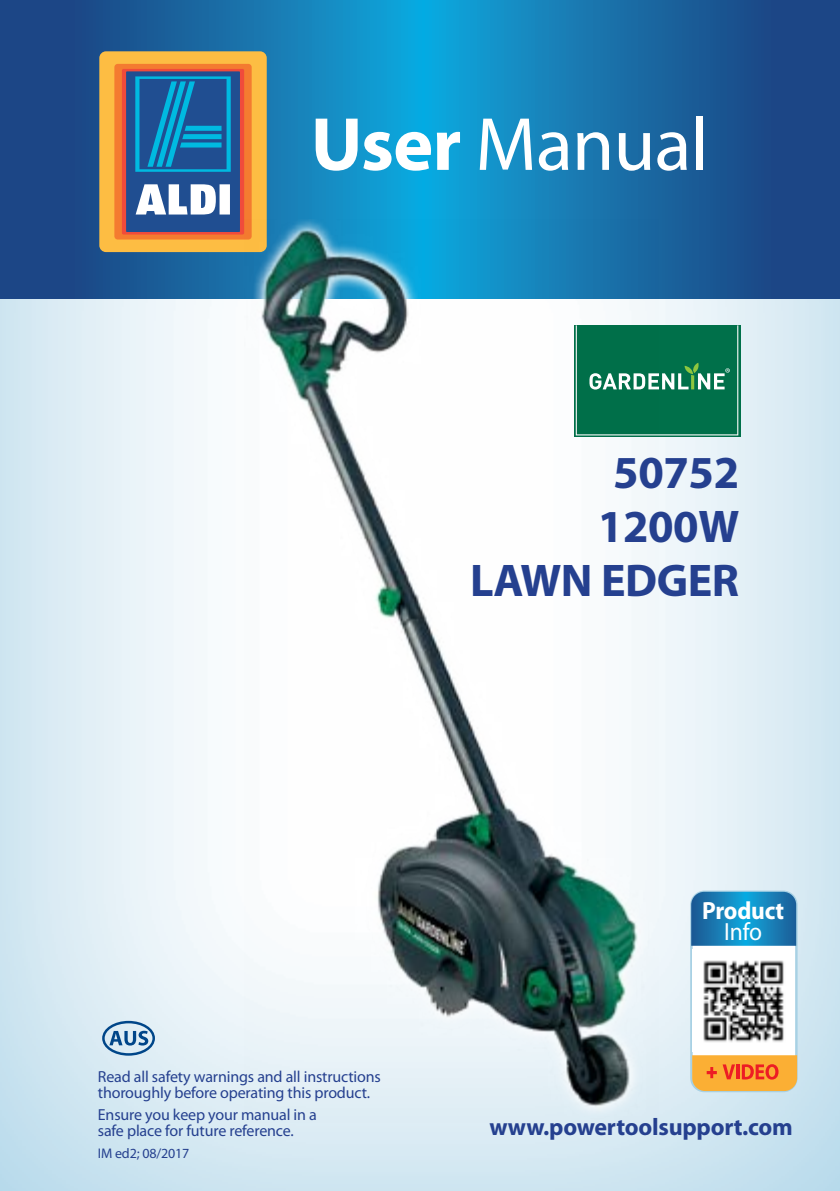
<style>
.page{position:relative;width:840px;height:1191px;background:#fff}
.page>*{position:absolute;margin:0;border:0;box-sizing:border-box;transform-origin:0 0}
.t1{font:76px "Myriad Pro";letter-spacing:-.01em;color:#fff}
.t2{font:700 46px/54px "Myriad Pro";letter-spacing:-.01em;color:#25408f;text-align:right}
.t3{font:700 25px "Myriad Pro";letter-spacing:-.01em;color:#fff;scale:.95 1}
.t4{font:25px "Myriad Pro";color:#fff;scale:.95 1}
.t5{font:700 24px "Myriad Pro";letter-spacing:-.01em;color:#25408f}
.t6{font:16px/16px "Myriad Pro";letter-spacing:-.01em;color:#25408f}
.t7{font:14px "Myriad Pro";letter-spacing:-.01em;color:#25408f}
.s1{font-weight:700}
</style>
<div class="page">
<img style="left:0;top:298px;width:839px;height:893px">
<svg style="left:0;top:0;width:839px;height:298px;background:#186ba5"></svg>
<div style="left:99px;top:51px;width:167px;height:201px;background:#fdbd43;border-radius:7px"></div>
<div style="left:114px;top:64px;width:137px;height:175px;background:#f47b30;border-radius:3px"></div>
<div style="left:122px;top:69px;width:122px;height:165px;background:#f04b3b;border-radius:2px"></div>
<div style="left:126px;top:71px;width:114px;height:161px;background:#204e91"></div>
<svg style="left:135px;top:76px;width:95px;height:96px"></svg>
<svg style="left:135px;top:184px;width:95px;height:30px"></svg>
<svg style="left:658px;top:325px;width:82px;height:112px"></svg>
<svg style="left:658px;top:325px;width:80px;height:110px;background:#117955"></svg>
<div style="left:691px;top:891px;width:104px;height:200px;background:#fff;border-radius:13px"></div>
<div style="left:689px;top:890px;width:108px;height:202px;border:2px solid #a8d1e4;border-radius:13px"></div>
<svg style="left:690px;top:891px;width:105px;height:54px;background:#1c84ba"></svg>
<svg style="left:691px;top:1055px;width:105px;height:36px;background:#f79c38"></svg>
<svg style="left:109px;top:1030px;width:39px;height:15px"></svg>
<div style="left:102px;top:1020px;width:53px;height:35px;border:2px solid #004689;border-radius:50%"></div>
<img style="left:703px;top:960px;width:81px;height:82px">
<img style="left:244px;top:219px;width:414px;height:904px">
<h1 class="t1" style="left:310px;top:97px;width:399px"><span class="s1">User</span> Manual</h1>
<h2 class="t2" style="left:470px;top:444px;width:270px">50752<br>1200W<br>LAWN EDGER</h2>
<p class="t6" style="left:98px;top:1068px;width:284px">Read all safety warnings and all instructions thoroughly before operating this product.</p>
<p class="t6" style="left:98px;top:1106px;width:220px">Ensure you keep your manual in a safe place for future reference.</p>
<p class="t7" style="left:98px;top:1144px;width:93px">IM ed2; 08/2017</p>
<h3 class="t3" style="left:701px;top:894px;width:88px">Product</h3>
<h3 class="t4" style="left:723px;top:918px;width:41px">Info</h3>
<h3 class="t5" style="left:489px;top:1111px;width:304px">www.powertoolsupport.com</h3>
</div>
